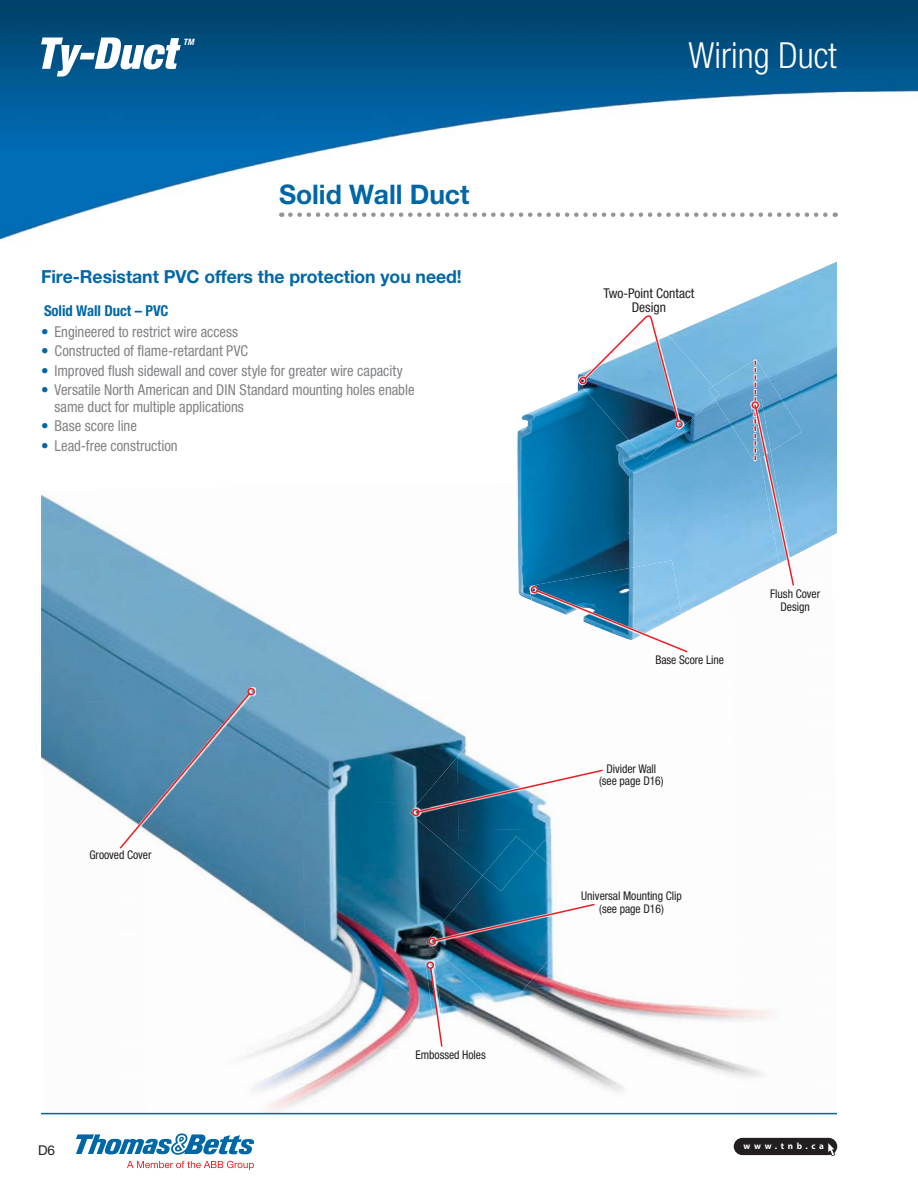
<style>
.page{position:relative;width:918px;height:1188px;background:#fff}
.page>*{position:absolute;margin:0;border:0;box-sizing:border-box;transform-origin:0 0}
.t1{font:300 condensed 36px "Helvetica Neue LT Std";color:#fff}
.t2{font:700 27px "Helvetica Neue LT Std";letter-spacing:-.005em;color:#0067a6}
.t3{font:700 18px "Helvetica Neue LT Std";letter-spacing:-.005em;color:#0067a6}
.t4{font:condensed 15px/16.5px "Helvetica Neue LT Std";color:#808285}
.t5{font:700 condensed 15px "Helvetica Neue LT Std";letter-spacing:-.005em;color:#0067a6}
.t6{font:condensed 13.5px/13.5px "Helvetica Neue LT Std";color:#231f20;text-align:center}
.t7{font:13.5px "Helvetica Neue LT Std";color:#231f20}
.t8{font:condensed 12px/12.8px "Helvetica Neue LT Std";letter-spacing:-.005em;color:#231f20;text-align:center}
.t9{font:700 9px "Myriad Pro";letter-spacing:.4em;color:#fff}
.t10{font:italic 700 condensed 8.85px "Helvetica Neue LT Std";color:#fff}
.s1{font-weight:700;font-stretch:normal;color:#0067a6}
</style>
<div class="page">
<div style="left:734px;top:1138px;width:103px;height:17px;background:#231f20;border-radius:9px"></div>
<svg style="left:827px;top:1143px;width:8px;height:13px"></svg>
<img style="left:301px;top:642px;width:155px;height:106px">
<img style="left:41px;top:494px;width:260px;height:206px">
<img style="left:682px;top:1003px;width:53px;height:110px">
<img style="left:575px;top:991px;width:107px;height:122px">
<img style="left:255px;top:698px;width:53px;height:415px">
<img style="left:41px;top:700px;width:102px;height:413px">
<img style="left:301px;top:748px;width:155px;height:56px">
<img style="left:522px;top:1010px;width:53px;height:103px">
<img style="left:302px;top:801px;width:163px;height:312px">
<img style="left:143px;top:849px;width:112px;height:264px">
<img style="left:465px;top:1010px;width:57px;height:103px">
<img style="left:0;top:0;width:918px;height:240px">
<hr style="left:41px;top:1113px;width:796px;height:1px;background:#0067a6">
<img style="left:517px;top:261px;width:320px;height:349px">
<img style="left:529px;top:560px;width:153px;height:50px">
<svg style="left:535px;top:589px;width:154px;height:64px"></svg>
<div style="left:530px;top:586px;width:8px;height:8px;border:2px solid #ed1c24;border-radius:50%"></div>
<img style="left:713px;top:359px;width:89px;height:103px">
<img style="left:119px;top:687px;width:137px;height:162px">
<svg style="left:118px;top:692px;width:133px;height:158px;background:#5d8eaf"></svg>
<div style="left:247px;top:688px;width:8px;height:7px;border:2px solid #ed1c24;border-radius:50%"></div>
<img style="left:456px;top:730px;width:95px;height:98px">
<img style="left:409px;top:754px;width:50px;height:104px">
<img style="left:458px;top:828px;width:94px;height:24px">
<svg style="left:410px;top:769px;width:193px;height:49px"></svg>
<img style="left:426px;top:852px;width:170px;height:158px">
<img style="left:483px;top:836px;width:52px;height:55px">
<img style="left:427px;top:903px;width:169px;height:44px">
<img style="left:425px;top:960px;width:22px;height:88px">
<svg style="left:429px;top:966px;width:14px;height:82px"></svg>
<div style="left:426px;top:961px;width:8px;height:8px;border:2px solid #ed1c24;border-radius:50%"></div>
<img style="left:578px;top:335px;width:137px;height:124px">
<svg style="left:708px;top:386px;width:12px;height:13px"></svg>
<svg style="left:574px;top:313px;width:110px;height:116px"></svg>
<img style="left:779px;top:587px;width:16px;height:1px">
<img style="left:750px;top:399px;width:4px;height:59px">
<svg style="left:754px;top:361px;width:41px;height:226px;background:#87b4d6"></svg>
<div style="left:751px;top:401px;width:8px;height:8px;border:2px solid #ed1c24;border-radius:50%"></div>
<svg style="left:127px;top:1161px;width:127px;height:9px"></svg>
<svg style="left:76px;top:1133px;width:178px;height:22px"></svg>
<svg style="left:290px;top:212px;width:546px;height:5px"></svg>
<svg style="left:41px;top:37px;width:140px;height:40px"></svg>
<p class="t10" style="left:183px;top:36px;width:12px">TM</p>
<h2 class="t2" style="left:279px;top:185px;width:192px">Solid Wall Duct</h2>
<p class="t3" style="left:41px;top:270px;width:422px">Fire-Resistant PVC offers the protection you need!</p>
<p class="t5" style="left:44px;top:305px;width:126px">Solid Wall Duct – PVC</p>
<p class="t4" style="left:41px;top:325px;width:199px"><span class="s1">•</span> Engineered to restrict wire access</p>
<p class="t4" style="left:41px;top:345px;width:209px"><span class="s1">•</span> Constructed of flame-retardant PVC</p>
<p class="t4" style="left:41px;top:364px;width:363px"><span class="s1">•</span> Improved flush sidewall and cover style for greater wire capacity</p>
<p class="t4" style="left:55px;top:384px;width:362px;text-indent:-13px"><span class="s1">•</span> Versatile North American and DIN Standard mounting holes enable same duct for multiple applications</p>
<p class="t4" style="left:41px;top:420px;width:97px"><span class="s1">•</span> Base score line</p>
<p class="t4" style="left:41px;top:439px;width:138px"><span class="s1">•</span> Lead-free construction</p>
<p class="t8" style="left:89px;top:850px;width:64px">Grooved Cover</p>
<p class="t7" style="left:38px;top:1142px;width:19px">D6</p>
<p class="t8" style="left:416px;top:1050px;width:72px">Embossed Holes</p>
<h1 class="t1" style="left:689px;top:34px;width:150px">Wiring Duct</h1>
<p class="t6" style="left:604px;top:288px;width:92px">Two-Point Contact<br>Design</p>
<p class="t8" style="left:655px;top:655px;width:70px">Base Score Line</p>
<p class="t8" style="left:599px;top:763px;width:66px">Divider Wall (see page D16)</p>
<p class="t8" style="left:581px;top:891px;width:102px">Universal Mounting Clip (see page D16)</p>
<p class="t8" style="left:770px;top:589px;width:51px">Flush Cover<br>Design</p>
<p class="t9" style="left:744px;top:1141px;width:82px">www.tnb.ca</p>
</div>
